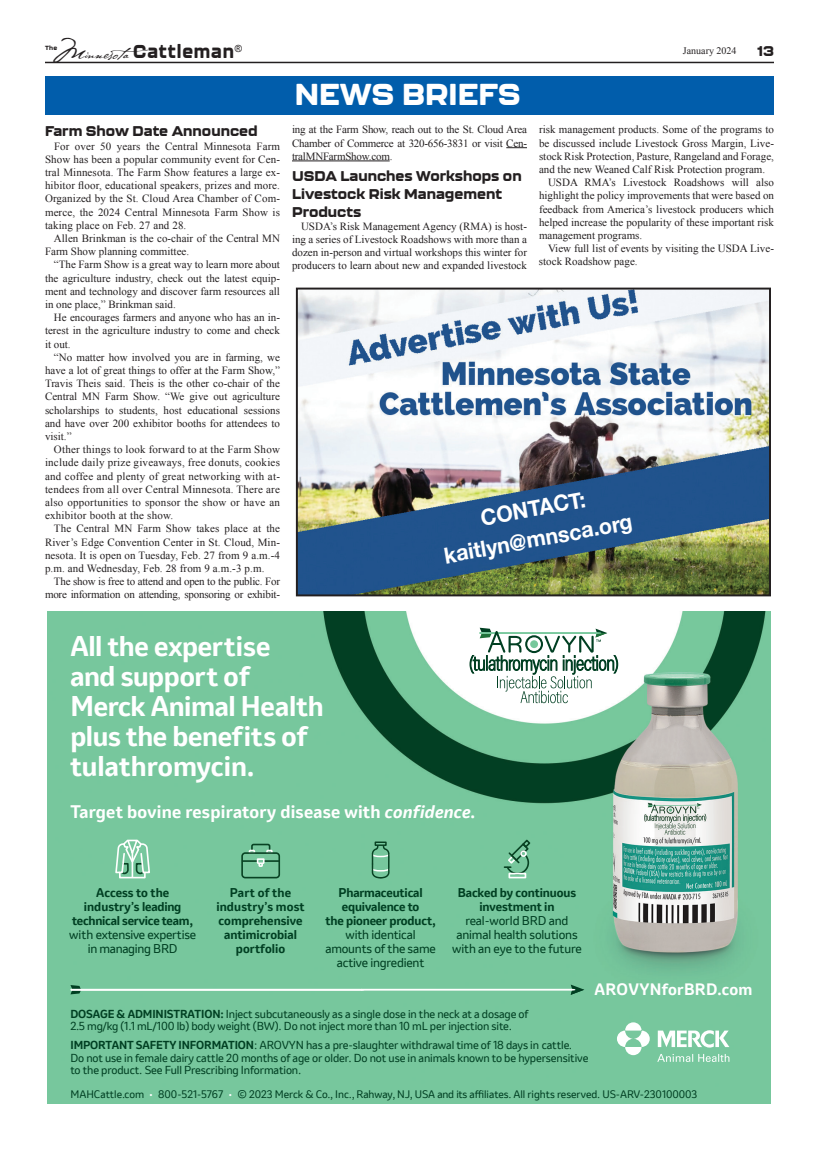
<style>
.page{position:relative;width:819px;height:1152px;background:#fff}
.page>*{position:absolute;margin:0;border:0;box-sizing:border-box;transform-origin:0 0}
.t1{font:800 30px "Kallisto";color:#fff}
.t2{font:700 26.7px/30px "Invention";letter-spacing:-.01em;color:#fff}
.t3{font:700 22.2px "Helvetica Neue";color:#fff;scale:.96 1}
.t4{font:800 18.5px "Kallisto";letter-spacing:.05em;color:#231f20;scale:.91 1}
.t5{font:700 17px "Invention";letter-spacing:.015em;color:#fff}
.t6{font:700 15.5px "Invention";letter-spacing:.02em;color:#fff}
.t7{font:800 14px/18px "Kallisto";color:#231f20}
.t8{font:700 11.9px/13.9px "Invention";letter-spacing:-.01em;color:#003f22;text-align:center}
.t9{font:11.9px/13.9px "Invention";letter-spacing:-.01em;color:#003f22;text-align:center}
.t10{font:11px/13.2px "Times New Roman";color:#231f20;text-align:justify}
.t11{font:11px/13.2px "Times New Roman";letter-spacing:-.02em;color:#231f20;text-align:right}
.t12{font:10.8px/12.4px "Invention";letter-spacing:-.01em;color:#003f22}
.t13{font:10.2px "Invention";color:#003f22}
.t14{font:10px "Times New Roman";color:#231f20}
.t15{font:800 6px "Kallisto";color:#231f20}
.s1{font-family:"P22 Cezanne Pro";font-weight:400;font-size:24.2px}
.s2{font-family:"P22 Cezanne Pro";font-weight:400;font-size:17.8px}
.s3{font-style:italic}
.s4{font-weight:400}
.s5{font-weight:700}
.s6{color:#fff}
</style>
<div class="page">
<hr style="left:45px;top:62px;width:729px;height:1px;background:#231f20">
<div style="left:45px;top:76px;width:729px;height:38px;background:#015dab"></div>
<svg style="left:506px;top:147px;width:21px;height:1px"></svg>
<hr style="left:292px;top:161px;width:98px;height:1px;background:#231f20">
<img style="left:47px;top:611px;width:724px;height:493px">
<svg style="left:470px;top:628px;width:148px;height:75px"></svg>
<svg style="left:70px;top:985px;width:514px;height:10px;background:#8eceac"></svg>
<div style="left:241px;top:852px;width:39px;height:26px;border:2px solid #084223;border-radius:3px"></div>
<svg style="left:243px;top:843px;width:36px;height:25px"></svg>
<svg style="left:115px;top:840px;width:36px;height:37px"></svg>
<div style="left:509px;top:873px;width:17px;height:5px;border:2px solid #fff"></div>
<svg style="left:504px;top:840px;width:27px;height:35px"></svg>
<div style="left:520px;top:850px;width:7px;height:7px;border:2px solid #fff;border-radius:50%"></div>
<svg style="left:371px;top:844px;width:19px;height:35px"></svg>
<div style="left:375px;top:842px;width:12px;height:4px;border:1px solid #084223"></div>
<svg style="left:617px;top:1022px;width:112px;height:40px"></svg>
<img style="left:299px;top:291px;width:469px;height:302px">
<div style="left:296px;top:288px;width:475px;height:308px;border:2px solid #231f20"></div>
<h3 class="t4" style="left:52px;top:40px;width:210px"><span class="s1">M</span><span class="s2">innesota</span> Cattleman<sup>®</sup></h3>
<p class="t14" style="left:683px;top:44px;width:55px">January 2024</p>
<p class="t7" style="left:758px;top:41px;width:18px">13</p>
<p class="t1" style="left:295px;top:76px;width:227px">NEWS BRIEFS</p>
<p class="t7" style="left:45px;top:122px;width:214px">Farm Show Date Announced</p>
<p class="t10" style="left:45px;top:139px;width:237px;text-indent:9px">For over 50 years the Central Minnesota Farm Show has been a popular community event for Cen&shy;tral Minnesota. The Farm Show features a large ex&shy;hibitor floor, educational speakers, prizes and more.<br>Organized by the St. Cloud Area Chamber of Com&shy;merce, the 2024 Central Minnesota Farm Show is taking place on Feb. 27 and 28.</p>
<p class="t10" style="left:45px;top:231px;width:236px;text-indent:9px">Allen Brinkman is the co-chair of the Central MN<br>Farm Show planning committee.</p>
<p class="t10" style="left:45px;top:258px;width:237px;text-indent:9px">“The Farm Show is a great way to learn more about the agriculture industry, check out the latest equip&shy;ment and technology and discover farm resources all in one place,” Brinkman said.</p>
<p class="t10" style="left:45px;top:311px;width:237px;text-indent:9px">He encourages farmers and anyone who has an in&shy;terest in the agriculture industry to come and check it out.</p>
<p class="t10" style="left:45px;top:350px;width:237px;text-indent:9px">“No matter how involved you are in farming, we have a lot of great things to offer at the Farm Show,” Travis Theis said. Theis is the other co-chair of the Central MN Farm Show. “We give out agriculture scholarships to students, host educational sessions and have over 200 exhibitor booths for attendees to visit.”</p>
<p class="t10" style="left:45px;top:443px;width:237px;text-indent:9px">Other things to look forward to at the Farm Show include daily prize giveaways, free donuts, cookies and coffee and plenty of great networking with at&shy;tendees from all over Central Minnesota. There are also opportunities to sponsor the show or have an exhibitor booth at the show.</p>
<p class="t10" style="left:45px;top:522px;width:237px;text-indent:9px">The Central MN Farm Show takes place at the River’s Edge Convention Center in St. Cloud, Min&shy;nesota. It is open on Tuesday, Feb. 27 from 9 a.m.-4 p.m. and Wednesday, Feb. 28 from 9 a.m.-3 p.m.</p>
<p class="t11" style="left:45px;top:575px;width:237px">The show is free to attend and open to the public. For more information on attending, sponsoring or exhibit-</p>
<p class="t15" style="left:45px;top:44px;width:14px">The</p>
<p class="t10" style="left:539px;top:123px;width:237px">risk management products. Some of the programs to be discussed include Livestock Gross Margin, Live&shy;stock Risk Protection, Pasture, Rangeland and Forage, and the new Weaned Calf Risk Protection program.</p>
<p class="t10" style="left:539px;top:176px;width:237px;text-indent:9px">USDA RMA’s Livestock Roadshows will also highlight the policy improvements that were based on feedback from America’s livestock producers which helped increase the popularity of these important risk management programs.</p>
<p class="t10" style="left:539px;top:242px;width:237px;text-indent:9px">View full list of events by visiting the USDA Live&shy;stock Roadshow page.</p>
<p class="t10" style="left:292px;top:123px;width:237px">ing at the Farm Show, reach out to the St. Cloud Area Chamber of Commerce at 320-656-3831 or visit Cen&shy;tralMNFarmShow.com.</p>
<p class="t7" style="left:292px;top:166px;width:231px">USDA Launches Workshops on<br>Livestock Risk Management<br>Products</p>
<p class="t10" style="left:292px;top:219px;width:237px;text-indent:9px">USDA’s Risk Management Agency (RMA) is host&shy;ing a series of Livestock Roadshows with more than a dozen in-person and virtual workshops this winter for producers to learn about new and expanded livestock</p>
<p class="t3" style="left:478px;top:500px;width:112px;rotate:-10deg">CONTACT:</p>
<p class="t3" style="left:441px;top:538px;width:201px;rotate:-10deg">kaitlyn@mnsca.org</p>
<p class="t2" style="left:70px;top:631px;width:255px">All the expertise<br>and support of<br>Merck Animal Health plus the benefits of tulathromycin.</p>
<p class="t5" style="left:70px;top:799px;width:407px">Target bovine respiratory disease with <span class="s3">confidence</span>.</p>
<p class="t8" style="left:216px;top:886px;width:90px">Part of the industry’s most comprehensive antimicrobial portfolio</p>
<p class="t8" style="left:69px;top:886px;width:128px">Access to the industry’s leading technical service team, <span class="s4">with extensive expertise in managing BRD</span></p>
<p class="t9" style="left:452px;top:886px;width:131px"><span class="s5">Backed by continuous investment in </span>real-world BRD and animal health solutions with an eye to the future</p>
<p class="t8" style="left:325px;top:886px;width:112px">Pharmaceutical equivalence to<br>the pioneer product, <span class="s4">with identical amounts of the same active ingredient</span></p>
<p class="t6" style="left:594px;top:978px;width:160px">AROVYNforBRD.com</p>
<p class="t12" style="left:70px;top:1008px;width:460px"><span class="s5">DOSAGE &amp; ADMINISTRATION:</span> Inject subcutaneously as a single dose in the neck at a dosage of<br>2.5 mg/kg (1.1 mL/100 lb) body weight (BW). Do not inject more than 10 mL per injection site.</p>
<p class="t12" style="left:70px;top:1039px;width:520px"><span class="s5">IMPORTANT SAFETY INFORMATION</span>: AROVYN has a pre-slaughter withdrawal time of 18 days in cattle.<br>Do not use in female dairy cattle 20 months of age or older. Do not use in animals known to be hypersensitive to the product. See Full Prescribing Information.</p>
<p class="t13" style="left:70px;top:1087px;width:628px">MAHCattle.com <span class="s6">•</span> 800-521-5767 <span class="s6">•</span> © 2023 Merck &amp; Co., Inc., Rahway, NJ, USA and its affiliates. All rights reserved. US-ARV-230100003</p>
</div>
